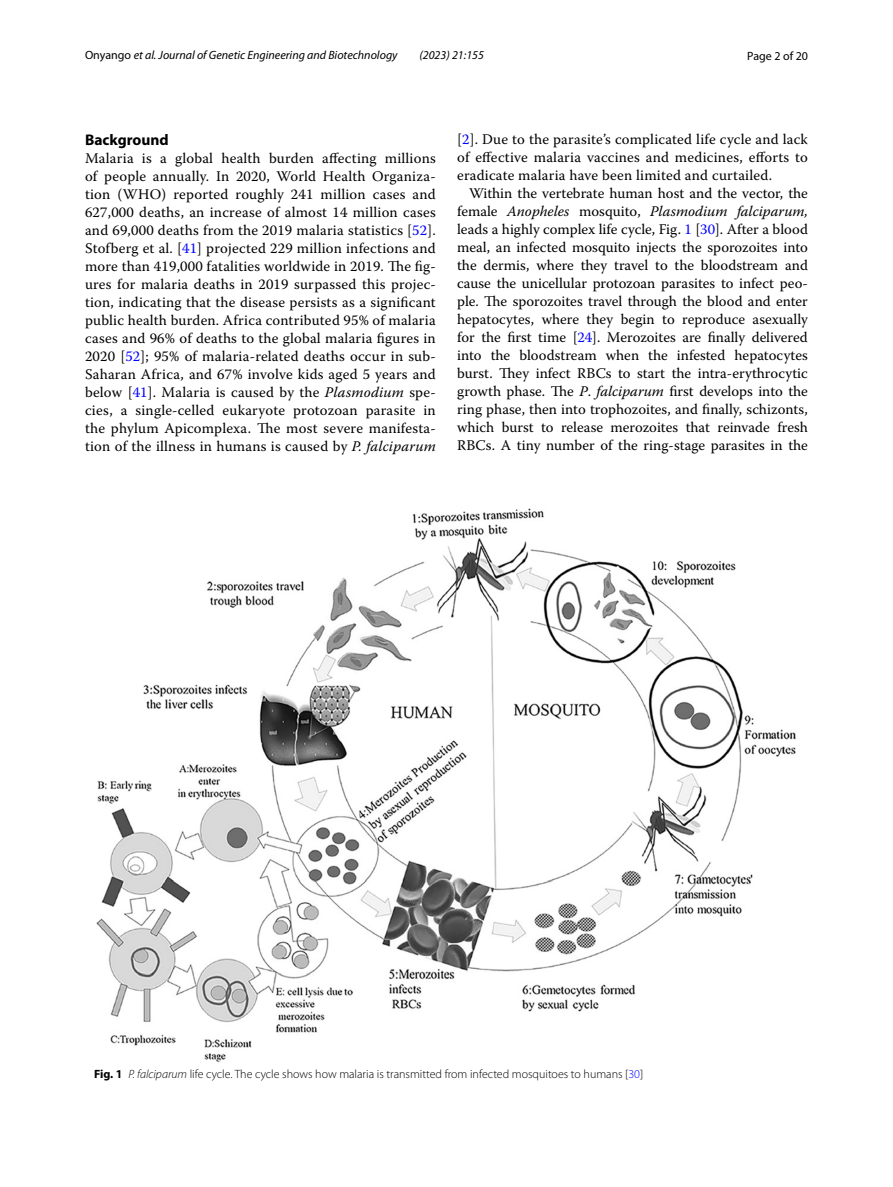
<style>
.page{position:relative;width:893px;height:1187px;background:#fff}
.page>*{position:absolute;margin:0;border:0;box-sizing:border-box;transform-origin:0 0}
.t1{font:700 15.45px "Myriad Pro";color:#000}
.t2{font:14.7px/18px "Warnock Pro";letter-spacing:.015em;color:#000;text-align:justify}
.t3{font:300 12px "Myriad Pro";color:#000}
.t4{font:italic 12px "Myriad Pro";color:#000}
.t5{font:12px "Myriad Pro";color:#000}
.s1{font-style:normal}
.s2{color:#00f}
.s3{font-style:italic}
.s4{font-weight:700}
</style>
<div class="page">
<img style="left:96px;top:508px;width:700px;height:554px">
<p class="t4" style="left:85px;top:48px;width:314px"><span class="s1">Onyango</span> et al. Journal of Genetic Engineering and Biotechnology</p>
<p class="t4" style="left:419px;top:48px;width:66px">(2023) 21:155</p>
<p class="t5" style="left:747px;top:48px;width:62px">Page 2 of 20</p>
<p class="t1" style="left:85px;top:129px;width:85px">Background</p>
<p class="t2" style="left:85px;top:148px;width:352px">Malaria is a global health burden affecting millions of people annually. In 2020, World Health Organiza&shy;tion (WHO) reported roughly 241 million cases and 627,000 deaths, an increase of almost 14 million cases and 69,000 deaths from the 2019 malaria statistics [<span class="s2">52</span>].<br>Stofberg et al. [<span class="s2">41</span>] projected 229 million infections and more than 419,000 fatalities worldwide in 2019. The fig&shy;ures for malaria deaths in 2019 surpassed this projec&shy;tion, indicating that the disease persists as a significant public health burden. Africa contributed 95% of malaria cases and 96% of deaths to the global malaria figures in 2020 [<span class="s2">52</span>]; 95% of malaria-related deaths occur in sub-Saharan Africa, and 67% involve kids aged 5 years and below [<span class="s2">41</span>]. Malaria is caused by the <span class="s3">Plasmodium</span> spe&shy;cies, a single-celled eukaryote protozoan parasite in the phylum Apicomplexa. The most severe manifesta&shy;tion of the illness in humans is caused by <span class="s3">P. falciparum</span></p>
<p class="t2" style="left:457px;top:130px;width:352px">[<span class="s2">2</span>]. Due to the parasite’s complicated life cycle and lack of effective malaria vaccines and medicines, efforts to eradicate malaria have been limited and curtailed.</p>
<p class="t2" style="left:457px;top:184px;width:352px;text-indent:12px">Within the vertebrate human host and the vector, the female <span class="s3">Anopheles</span> mosquito, <span class="s3">Plasmodium falciparum, </span>leads a highly complex life cycle, Fig. <span class="s2">1</span> [<span class="s2">30</span>]. After a blood meal, an infected mosquito injects the sporozoites into the dermis, where they travel to the bloodstream and cause the unicellular protozoan parasites to infect peo&shy;ple. The sporozoites travel through the blood and enter hepatocytes, where they begin to reproduce asexually for the first time [<span class="s2">24</span>]. Merozoites are finally delivered into the bloodstream when the infested hepatocytes burst. They infect RBCs to start the intra-erythrocytic growth phase. The <span class="s3">P</span>. <span class="s3">falciparum</span> first develops into the ring phase, then into trophozoites, and finally, schizonts, which burst to release merozoites that reinvade fresh RBCs. A tiny number of the ring-stage parasites in the</p>
<p class="t3" style="left:94px;top:1067px;width:551px"><span class="s4">Fig. 1</span> <span class="s3">P. falciparum</span> life cycle. The cycle shows how malaria is transmitted from infected mosquitoes to humans [<span class="s2">30</span>]</p>
</div>
